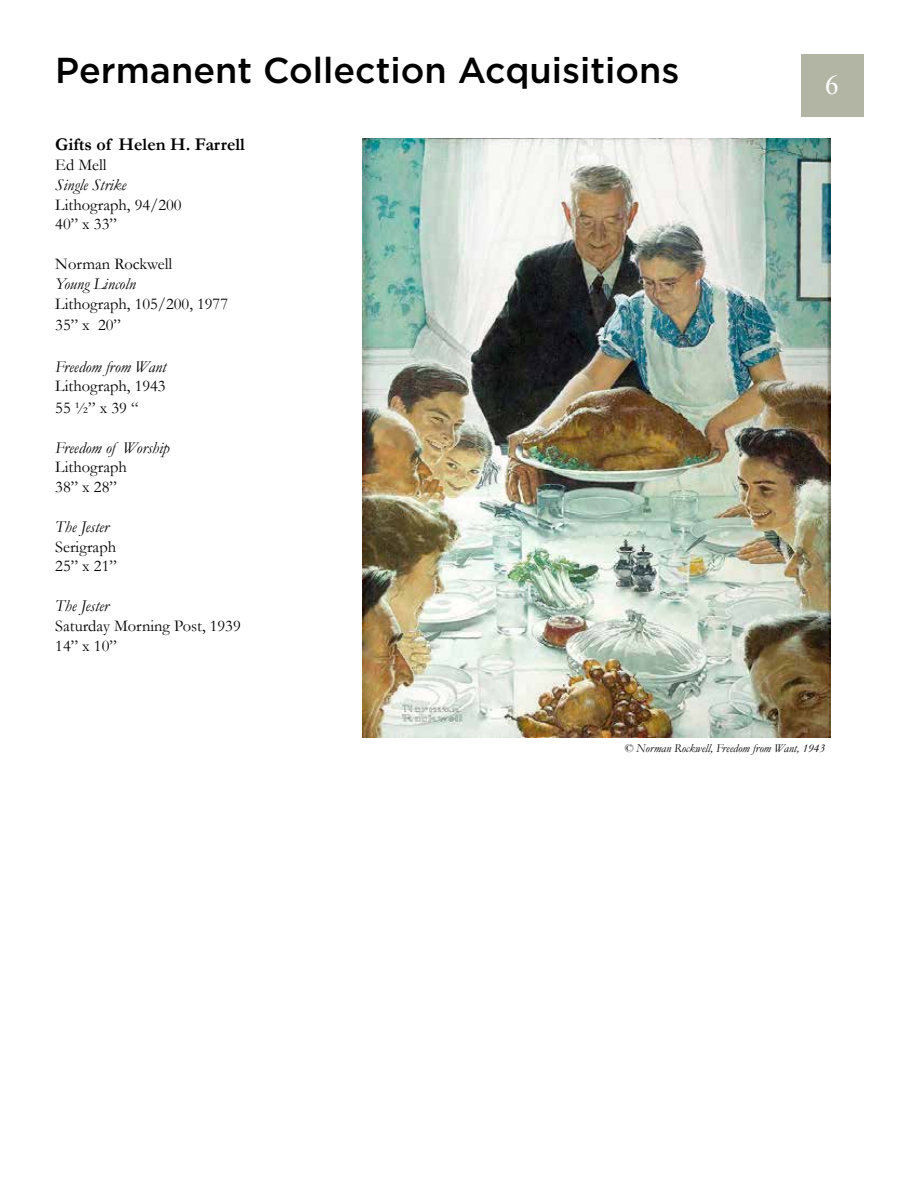
<style>
.page{position:relative;width:918px;height:1188px;background:#fff}
.page>*{position:absolute;margin:0;border:0;box-sizing:border-box;transform-origin:0 0}
.t1{font:500 36px "Gotham";color:#000}
.t2{font:27px "Times New Roman";color:#fff}
.t3{font:700 18px "Garamond";color:#000}
.t4{font:16.5px/19.8px "Garamond";color:#000}
.t5{font:italic 16.5px "Garamond";color:#000}
.t6{font:italic 12px "Garamond";color:#000}
</style>
<div class="page">
<div style="left:801px;top:54px;width:63px;height:63px;background:#b3b5a4"></div>
<img style="left:362px;top:138px;width:468px;height:599px">
<h1 class="t1" style="left:55px;top:47px;width:626px">Permanent Collection Acquisitions</h1>
<p class="t3" style="left:55px;top:134px;width:191px">Gifts of Helen H. Farrell</p>
<p class="t4" style="left:55px;top:155px;width:53px">Ed Mell</p>
<p class="t5" style="left:55px;top:175px;width:72px">Single Strike</p>
<p class="t4" style="left:55px;top:194px;width:128px">Lithograph, 94/200<br>40” x 33”</p>
<p class="t4" style="left:55px;top:254px;width:119px">Norman Rockwell</p>
<p class="t5" style="left:55px;top:274px;width:82px">Young Lincoln</p>
<p class="t4" style="left:55px;top:292px;width:174px;line-height:21.6px">Lithograph, 105/200, 1977<br>35” x 20”</p>
<p class="t5" style="left:55px;top:356px;width:112px">Freedom from Want</p>
<p class="t4" style="left:55px;top:375px;width:112px;line-height:21.6px">Lithograph, 1943<br>55 ½” x 39 “</p>
<p class="t5" style="left:55px;top:437px;width:116px">Freedom of Worship</p>
<p class="t4" style="left:55px;top:457px;width:73px">Lithograph<br>38” x 28”</p>
<p class="t5" style="left:55px;top:517px;width:55px">The Jester</p>
<p class="t4" style="left:55px;top:536px;width:63px">Serigraph<br>25” x 21”</p>
<p class="t5" style="left:55px;top:596px;width:55px">The Jester</p>
<p class="t4" style="left:55px;top:615px;width:187px">Saturday Morning Post, 1939<br>14” x 10”</p>
<h2 class="t2" style="left:825px;top:67px;width:15px">6</h2>
<p class="t6" style="left:624px;top:741px;width:202px">© Norman Rockwell, Freedom from Want, 1943</p>
</div>
